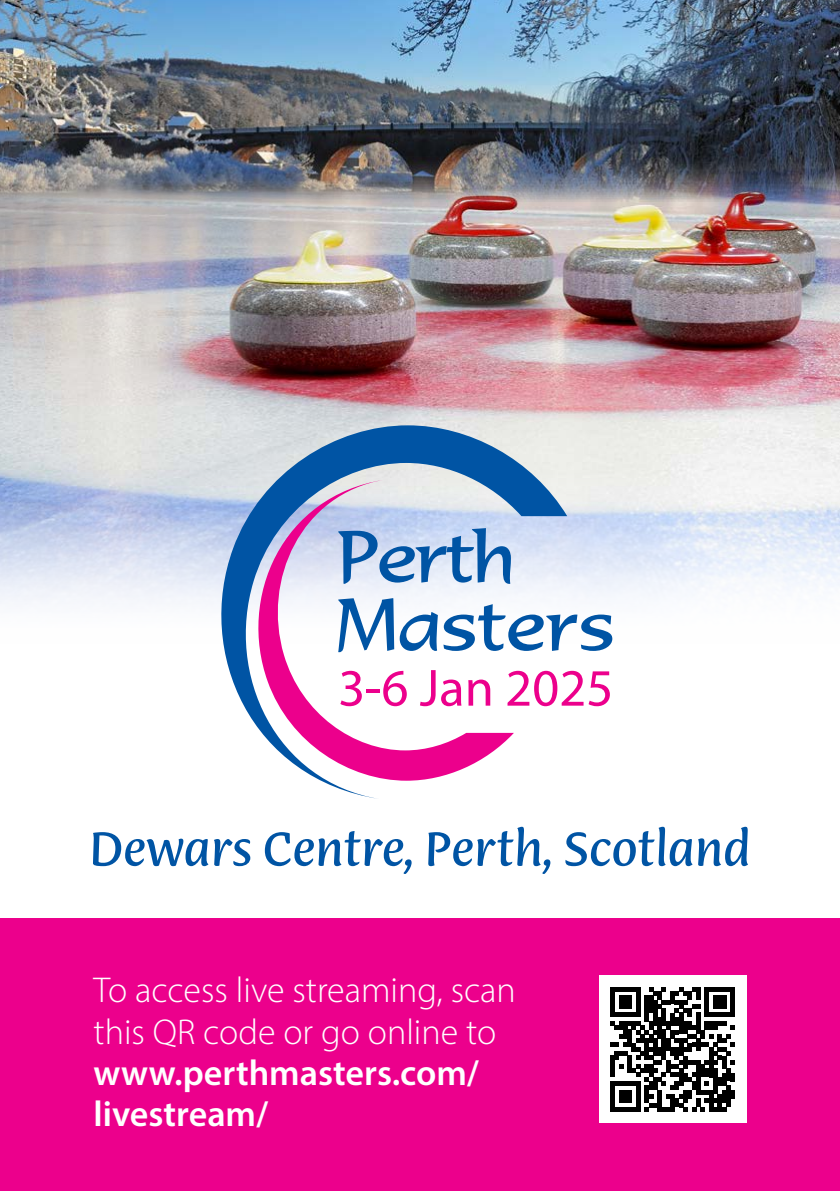
<style>
.page{position:relative;width:840px;height:1191px;background:#fff}
.page>*{position:absolute;margin:0;border:0;box-sizing:border-box;transform-origin:0 0}
.t1{font:52.8px "Myriad Pro";color:#ec008c}
.t2{font:52px "Ciabatta";color:#0054a4}
.t3{font:300 36px/41px "Myriad Pro";color:#fff}
.s1{font-weight:600}
</style>
<div class="page">
<div style="left:0;top:918px;width:839px;height:273px;background:#ec008c"></div>
<img style="left:0;top:0;width:839px;height:150px">
<img style="left:0;top:150px;width:839px;height:491px">
<div style="left:598px;top:975px;width:148px;height:148px;background:#fff"></div>
<svg style="left:610px;top:987px;width:124px;height:124px"></svg>
<svg style="left:567px;top:604px;width:45px;height:47px"></svg>
<svg style="left:221px;top:425px;width:346px;height:374px"></svg>
<svg style="left:237px;top:480px;width:276px;height:300px"></svg>
<p class="t1" style="left:338px;top:655px;width:276px">3-6 Jan 2025</p>
<p class="t2" style="left:89px;top:815px;width:662px">Dewars Centre, Perth, Scotland</p>
<p class="t3" style="left:94px;top:969px;width:423px">To access live streaming, scan this QR code or go online to <span class="s1">www.perthmasters.com/ livestream/</span></p>
</div>
